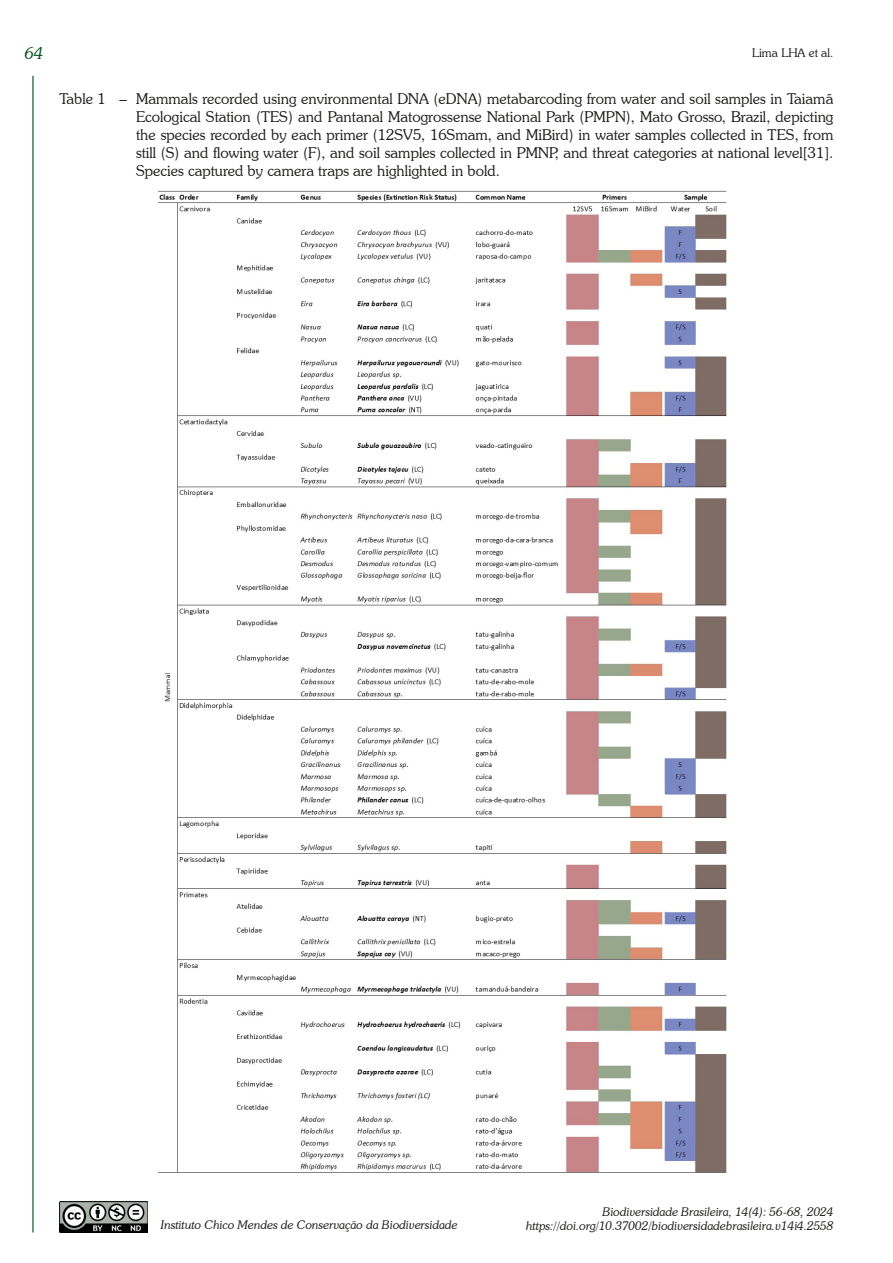
<style>
.page{position:relative;width:893px;height:1263px;background:#fff}
.page>*{position:absolute;margin:0;border:0;box-sizing:border-box;transform-origin:0 0}
.t1{font:italic 300 16.5px "Souvenir IT Cby BT";color:#00501c}
.t2{font:300 15px/18px "Souvenir IT Cby BT";color:#1d1d1b;text-align:justify}
.t3{font:italic 300 12px/14.4px "Souvenir IT Cby BT";color:#1d1d1b;text-align:right}
.t4{font:300 12px "Souvenir IT Cby BT";color:#1d1d1b}
</style>
<div class="page">
<hr style="left:32px;top:76px;width:2px;height:1156px;background:#00501c">
<img style="left:60px;top:1201px;width:88px;height:31px">
<img style="left:158px;top:190px;width:569px;height:983px">
<p class="t1" style="left:25px;top:43px;width:20px">64</p>
<p class="t4" style="left:752px;top:46px;width:83px">Lima LHA et al.</p>
<p class="t2" style="left:136px;top:89px;width:699px;text-indent:-77px">Table 1 – Mammals recorded using environmental DNA (eDNA) metabarcoding from water and soil samples in Taiamã Ecological Station (TES) and Pantanal Matogrossense National Park (PMPN), Mato Grosso, Brazil, depicting the species recorded by each primer (12SV5, 16Smam, and MiBird) in water samples collected in TES, from still (S) and flowing water (F), and soil samples collected in PMNP, and threat categories at national level[31].<br>Species captured by camera traps are highlighted in bold.</p>
<p class="t3" style="left:161px;top:1217px;width:298px">Instituto Chico Mendes de Conservação da Biodiversidade</p>
<p class="t3" style="left:526px;top:1204px;width:309px">Biodiversidade Brasileira, 14(4): 56-68, 2024 https://doi.org/10.37002/biodiversidadebrasileira.v14i4.2558</p>
</div>
